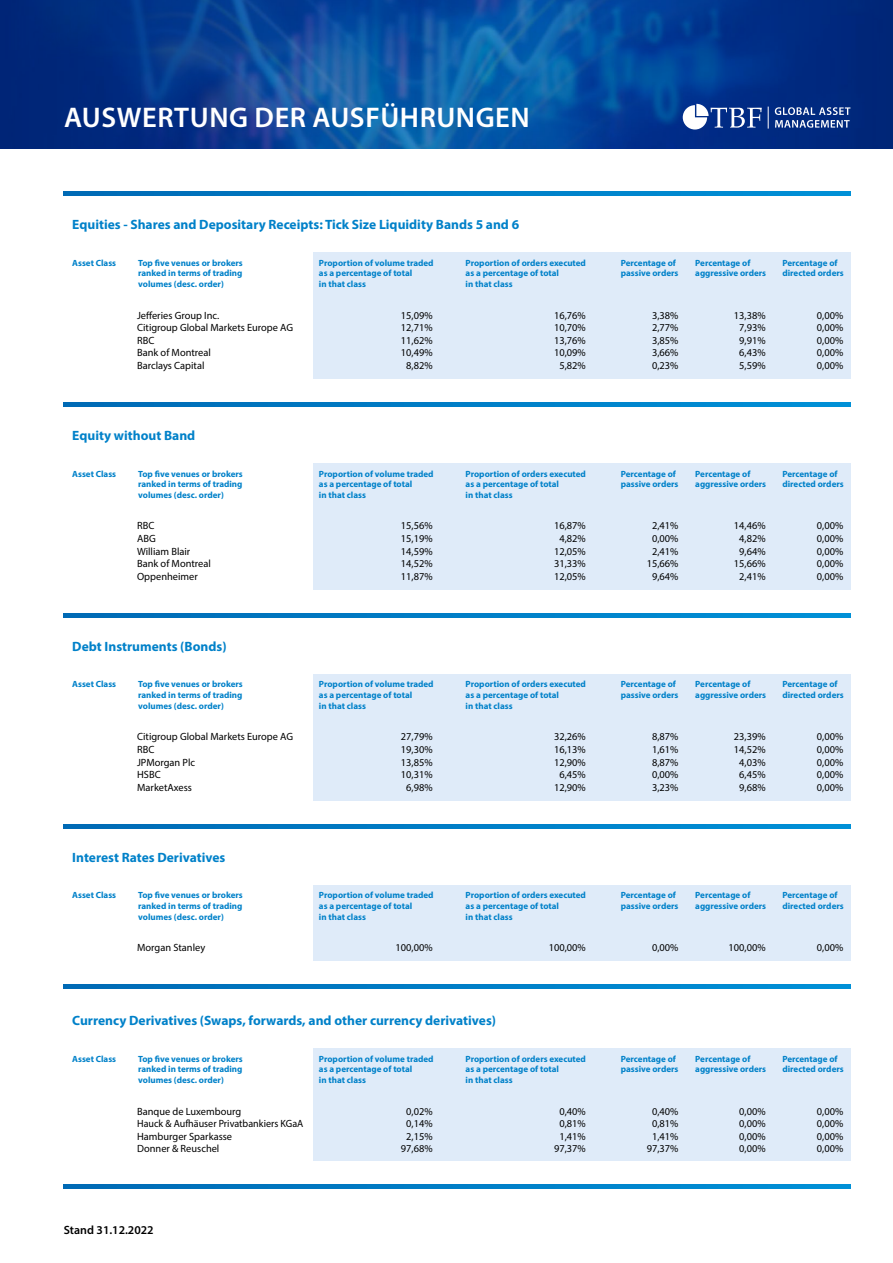
<style>
.page{position:relative;width:893px;height:1263px;background:#fff}
.page>*{position:absolute;margin:0;border:0;box-sizing:border-box;transform-origin:0 0}
.t1{font:600 28.5px "Myriad Pro";letter-spacing:.02em;color:#fff}
.t2{font:700 13.5px "Myriad Pro";color:#0081c9}
.t3{font:600 12px "Myriad Pro";color:#000}
.t4{font:10.5px/12.6px "Myriad Pro";color:#000;text-align:center}
.t5{font:700 9px/10.8px "Myriad Pro";color:#0081c9}
</style>
<div class="page">
<svg style="left:0;top:0;width:893px;height:149px;background:#064193"></svg>
<svg style="left:775px;top:107px;width:75px;height:21px;background:#4a67a4"></svg>
<svg style="left:683px;top:104px;width:79px;height:26px"></svg>
<svg style="left:768px;top:107px;width:1px;height:22px"></svg>
<div style="left:313px;top:252px;width:537px;height:127px;background:#dfebf9"></div>
<div style="left:313px;top:463px;width:537px;height:127px;background:#dfebf9"></div>
<svg style="left:64px;top:191px;width:786px;height:5px;background:#007dc6"></svg>
<svg style="left:64px;top:402px;width:786px;height:5px;background:#007dc6"></svg>
<div style="left:313px;top:674px;width:537px;height:127px;background:#dfebf9"></div>
<div style="left:313px;top:885px;width:537px;height:76px;background:#dfebf9"></div>
<svg style="left:64px;top:613px;width:786px;height:5px;background:#007dc6"></svg>
<svg style="left:64px;top:824px;width:786px;height:5px;background:#007dc6"></svg>
<svg style="left:64px;top:984px;width:786px;height:4px;background:#007dc6"></svg>
<div style="left:313px;top:1048px;width:537px;height:113px;background:#dfebf9"></div>
<svg style="left:64px;top:1184px;width:786px;height:5px;background:#007dc6"></svg>
<h1 class="t1" style="left:64px;top:100px;width:467px">AUSWERTUNG DER AUSFÜHRUNGEN</h1>
<h2 class="t2" style="left:72px;top:216px;width:448px">Equities - Shares and Depositary Receipts: Tick Size Liquidity Bands 5 and 6</h2>
<p class="t5" style="left:72px;top:257px;width:45px">Asset Class</p>
<p class="t5" style="left:138px;top:257px;width:106px;text-align:justify">Top five venues or brokers ranked in terms of trading volumes (desc. order)</p>
<p class="t5" style="left:319px;top:257px;width:116px">Proportion of volume traded as a percentage of total<br>in that class</p>
<p class="t5" style="left:466px;top:257px;width:122px">Proportion of orders executed as a percentage of total<br>in that class</p>
<p class="t5" style="left:621px;top:257px;width:59px">Percentage of passive orders</p>
<p class="t5" style="left:695px;top:257px;width:72px">Percentage of aggressive orders</p>
<p class="t5" style="left:782px;top:257px;width:63px">Percentage of directed orders</p>
<p class="t4" style="left:137px;top:308px;width:158px;text-align:left">Jefferies Group Inc.<br>Citigroup Global Markets Europe AG<br>RBC<br>Bank of Montreal<br>Barclays Capital</p>
<p class="t4" style="left:401px;top:308px;width:33px">15,09%<br>12,71%<br>11,62%<br>10,49%<br>8,82%</p>
<p class="t4" style="left:554px;top:308px;width:33px">16,76%<br>10,70%<br>13,76%<br>10,09%<br>5,82%</p>
<p class="t4" style="left:652px;top:308px;width:28px;text-align:justify">3,38% 2,77% 3,85% 3,66% 0,23%</p>
<p class="t4" style="left:734px;top:308px;width:33px">13,38%<br>7,93%<br>9,91%<br>6,43%<br>5,59%</p>
<p class="t4" style="left:817px;top:308px;width:28px;text-align:justify">0,00% 0,00% 0,00% 0,00% 0,00%</p>
<h2 class="t2" style="left:72px;top:427px;width:124px">Equity without Band</h2>
<p class="t5" style="left:72px;top:468px;width:45px">Asset Class</p>
<p class="t5" style="left:138px;top:468px;width:106px;text-align:justify">Top five venues or brokers ranked in terms of trading volumes (desc. order)</p>
<p class="t5" style="left:319px;top:468px;width:116px">Proportion of volume traded as a percentage of total<br>in that class</p>
<p class="t5" style="left:466px;top:468px;width:122px">Proportion of orders executed as a percentage of total<br>in that class</p>
<p class="t5" style="left:621px;top:468px;width:59px">Percentage of passive orders</p>
<p class="t5" style="left:695px;top:468px;width:72px">Percentage of aggressive orders</p>
<p class="t5" style="left:782px;top:468px;width:63px">Percentage of directed orders</p>
<p class="t4" style="left:137px;top:519px;width:75px;text-align:left">RBC<br>ABG<br>William Blair<br>Bank of Montreal<br>Oppenheimer</p>
<p class="t4" style="left:401px;top:519px;width:33px;text-align:justify">15,56% 15,19% 14,59% 14,52% 11,87%</p>
<p class="t4" style="left:554px;top:519px;width:33px">16,87%<br>4,82%<br>12,05%<br>31,33%<br>12,05%</p>
<p class="t4" style="left:647px;top:519px;width:33px">2,41%<br>0,00%<br>2,41%<br>15,66%<br>9,64%</p>
<p class="t4" style="left:734px;top:519px;width:33px">14,46%<br>4,82%<br>9,64%<br>15,66%<br>2,41%</p>
<p class="t4" style="left:817px;top:519px;width:28px;text-align:justify">0,00% 0,00% 0,00% 0,00% 0,00%</p>
<h2 class="t2" style="left:72px;top:638px;width:156px">Debt Instruments (Bonds)</h2>
<p class="t5" style="left:72px;top:679px;width:45px">Asset Class</p>
<p class="t5" style="left:138px;top:679px;width:106px;text-align:justify">Top five venues or brokers ranked in terms of trading volumes (desc. order)</p>
<p class="t5" style="left:319px;top:679px;width:116px">Proportion of volume traded as a percentage of total<br>in that class</p>
<p class="t5" style="left:466px;top:679px;width:122px">Proportion of orders executed as a percentage of total<br>in that class</p>
<p class="t5" style="left:621px;top:679px;width:59px">Percentage of passive orders</p>
<p class="t5" style="left:695px;top:679px;width:72px">Percentage of aggressive orders</p>
<p class="t5" style="left:782px;top:679px;width:63px">Percentage of directed orders</p>
<p class="t4" style="left:137px;top:730px;width:158px;text-align:left">Citigroup Global Markets Europe AG<br>RBC<br>JPMorgan Plc<br>HSBC<br>MarketAxess</p>
<p class="t4" style="left:401px;top:730px;width:33px">27,79%<br>19,30%<br>13,85%<br>10,31%<br>6,98%</p>
<p class="t4" style="left:554px;top:730px;width:33px">32,26%<br>16,13%<br>12,90%<br>6,45%<br>12,90%</p>
<p class="t4" style="left:652px;top:730px;width:28px;text-align:justify">8,87% 1,61% 8,87% 0,00% 3,23%</p>
<p class="t4" style="left:734px;top:730px;width:33px">23,39%<br>14,52%<br>4,03%<br>6,45%<br>9,68%</p>
<p class="t4" style="left:817px;top:730px;width:28px;text-align:justify">0,00% 0,00% 0,00% 0,00% 0,00%</p>
<h2 class="t2" style="left:72px;top:848px;width:155px">Interest Rates Derivatives</h2>
<p class="t5" style="left:72px;top:890px;width:45px">Asset Class</p>
<p class="t5" style="left:138px;top:890px;width:106px;text-align:justify">Top five venues or brokers ranked in terms of trading volumes (desc. order)</p>
<p class="t5" style="left:319px;top:890px;width:116px">Proportion of volume traded as a percentage of total<br>in that class</p>
<p class="t5" style="left:466px;top:890px;width:122px">Proportion of orders executed as a percentage of total<br>in that class</p>
<p class="t5" style="left:621px;top:890px;width:59px">Percentage of passive orders</p>
<p class="t5" style="left:695px;top:890px;width:72px">Percentage of aggressive orders</p>
<p class="t5" style="left:782px;top:890px;width:63px">Percentage of directed orders</p>
<p class="t4" style="left:137px;top:941px;width:70px">Morgan Stanley</p>
<p class="t4" style="left:396px;top:941px;width:39px">100,00%</p>
<p class="t4" style="left:549px;top:941px;width:39px">100,00%</p>
<p class="t4" style="left:652px;top:941px;width:28px">0,00%</p>
<p class="t4" style="left:729px;top:941px;width:39px">100,00%</p>
<p class="t4" style="left:817px;top:941px;width:28px">0,00%</p>
<h2 class="t2" style="left:72px;top:1012px;width:425px">Currency Derivatives (Swaps, forwards, and other currency derivatives)</h2>
<p class="t5" style="left:72px;top:1053px;width:45px">Asset Class</p>
<p class="t5" style="left:138px;top:1053px;width:106px;text-align:justify">Top five venues or brokers ranked in terms of trading volumes (desc. order)</p>
<p class="t5" style="left:621px;top:1053px;width:59px">Percentage of passive orders</p>
<p class="t5" style="left:695px;top:1053px;width:72px">Percentage of aggressive orders</p>
<p class="t5" style="left:782px;top:1053px;width:63px">Percentage of directed orders</p>
<p class="t5" style="left:319px;top:1053px;width:116px">Proportion of volume traded as a percentage of total<br>in that class</p>
<p class="t5" style="left:466px;top:1053px;width:122px">Proportion of orders executed as a percentage of total<br>in that class</p>
<p class="t4" style="left:137px;top:1104px;width:168px;text-align:left">Banque de Luxembourg<br>Hauck &amp; Aufhäuser Privatbankiers KGaA<br>Hamburger Sparkasse<br>Donner &amp; Reuschel</p>
<p class="t4" style="left:401px;top:1104px;width:33px">0,02%<br>0,14%<br>2,15%<br>97,68%</p>
<p class="t4" style="left:554px;top:1104px;width:33px">0,40%<br>0,81%<br>1,41%<br>97,37%</p>
<p class="t4" style="left:647px;top:1104px;width:33px">0,40%<br>0,81%<br>1,41%<br>97,37%</p>
<p class="t4" style="left:739px;top:1104px;width:28px;text-align:justify">0,00% 0,00% 0,00% 0,00%</p>
<p class="t4" style="left:817px;top:1104px;width:28px;text-align:justify">0,00% 0,00% 0,00% 0,00%</p>
<h3 class="t3" style="left:64px;top:1222px;width:91px">Stand 31.12.2022</h3>
</div>
